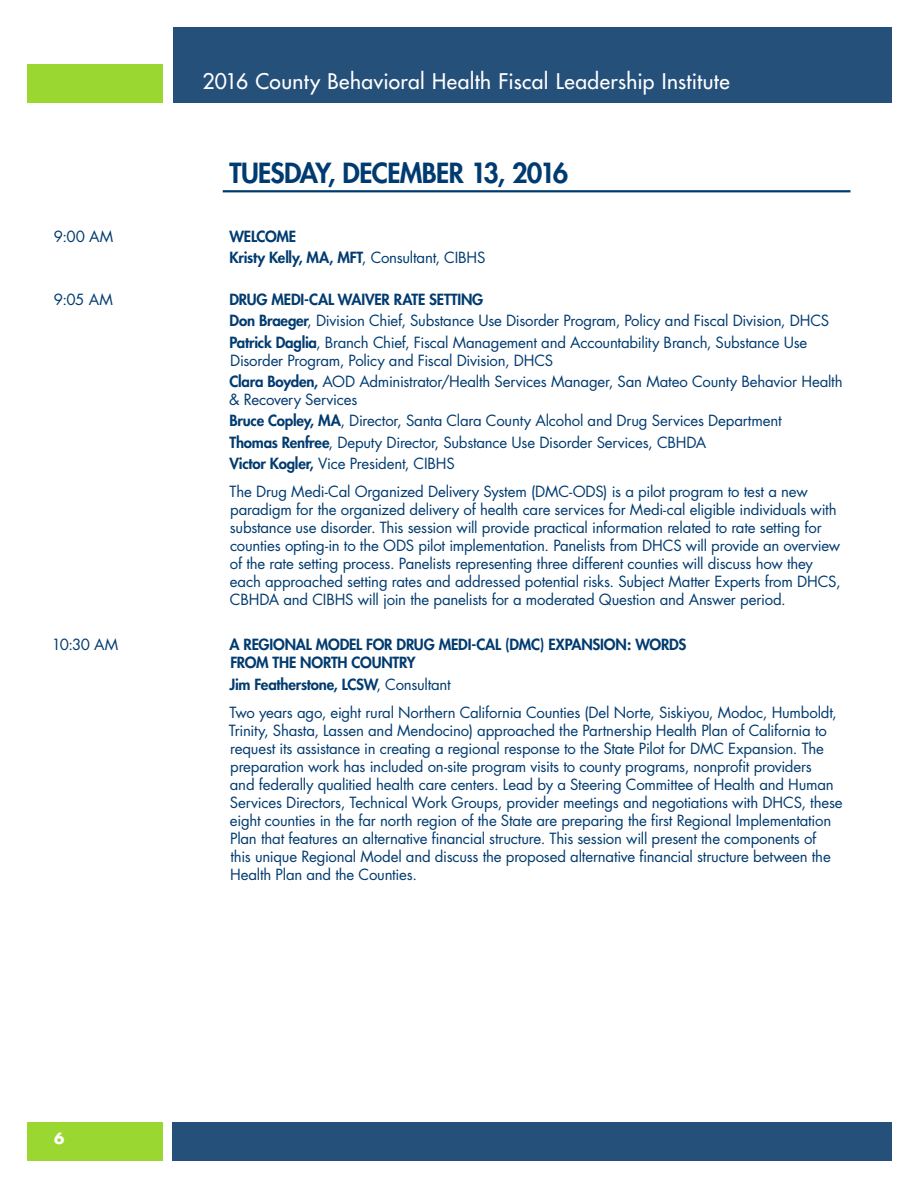
<style>
.page{position:relative;width:918px;height:1188px;background:#fff}
.page>*{position:absolute;margin:0;border:0;box-sizing:border-box;transform-origin:0 0}
.BASIC_LINE_w__right{font:800 27px "Futura";letter-spacing:-.025em;color:#003b70}
.t1{font:21px "Futura";letter-spacing:.015em;color:#fff}
.BASIC_LINE_w__right-2{font:15px/18px "Futura";letter-spacing:-.015em;color:#003b70}
.BASIC_LINE_w__right-3{font:800 15px/18px "Futura";letter-spacing:-.015em;color:#003b70}
.t2{font:700 15px "Futura";color:#fff}
.s1{font-weight:400}
.s2{font-weight:800}
</style>
<div class="page">
<div style="left:27px;top:1122px;width:135px;height:39px;background:#9bd731"></div>
<div style="left:172px;top:1122px;width:746px;height:39px;background:#24507a"></div>
<div style="left:173px;top:27px;width:745px;height:76px;background:#24507a"></div>
<div style="left:27px;top:64px;width:135px;height:39px;background:#9bd731"></div>
<div style="left:892px;top:1109px;width:26px;height:59px;background:#fff"></div>
<div style="left:892px;top:17px;width:26px;height:95px;background:#fff"></div>
<hr style="left:223px;top:190px;width:627px;height:2px;background:#003b70">
<h2 class="t1" style="left:203px;top:68px;width:529px">2016 County Behavioral Health Fiscal Leadership Institute</h2>
<p class="BASIC_LINE_w__right" style="left:230px;top:156px;width:340px">TUESDAY, DECEMBER 13, 2016</p>
<p class="BASIC_LINE_w__right-2" style="left:54px;top:227px;width:61px">9:00 AM</p>
<p class="BASIC_LINE_w__right-3" style="left:229px;top:227px;width:68px">WELCOME</p>
<p class="BASIC_LINE_w__right-3" style="left:230px;top:249px;width:258px">Kristy Kelly, MA, MFT<span class="s1">, Consultant, CIBHS</span></p>
<p class="BASIC_LINE_w__right-2" style="left:54px;top:290px;width:61px">9:05 AM</p>
<p class="BASIC_LINE_w__right-3" style="left:230px;top:290px;width:255px">DRUG MEDI-CAL WAIVER RATE SETTING</p>
<p class="BASIC_LINE_w__right-2" style="left:230px;top:312px;width:601px"><span class="s2">Don Braeger</span>, Division Chief, Substance Use Disorder Program, Policy and Fiscal Division, DHCS</p>
<p class="BASIC_LINE_w__right-2" style="left:230px;top:333px;width:579px"><span class="s2">Patrick Daglia</span>, Branch Chief, Fiscal Management and Accountability Branch, Substance Use<br>Disorder Program, Policy and Fiscal Division, DHCS</p>
<p class="BASIC_LINE_w__right-2" style="left:229px;top:372px;width:615px"><span class="s2">Clara Boyden,</span> AOD Administrator/Health Services Manager, San Mateo County Behavior Health &amp; Recovery Services</p>
<p class="BASIC_LINE_w__right-2" style="left:230px;top:412px;width:554px"><span class="s2">Bruce Copley, MA</span>, Director, Santa Clara County Alcohol and Drug Services Department</p>
<p class="BASIC_LINE_w__right-2" style="left:230px;top:433px;width:478px"><span class="s2">Thomas Renfree</span>, Deputy Director, Substance Use Disorder Services, CBHDA</p>
<p class="BASIC_LINE_w__right-2" style="left:230px;top:454px;width:227px"><span class="s2">Victor Kogler,</span> Vice President, CIBHS</p>
<p class="BASIC_LINE_w__right-2" style="left:230px;top:483px;width:613px">The Drug Medi-Cal Organized Delivery System (DMC-ODS) is a pilot program to test a new paradigm for the organized delivery of health care services for Medi-cal eligible individuals with substance use disorder. This session will provide practical information related to rate setting for counties opting-in to the ODS pilot implementation. Panelists from DHCS will provide an overview of the rate setting process. Panelists representing three different counties will discuss how they each approached setting rates and addressed potential risks. Subject Matter Experts from DHCS, CBHDA and CIBHS will join the panelists for a moderated Question and Answer period.</p>
<p class="BASIC_LINE_w__right-2" style="left:52px;top:636px;width:68px">10:30 AM</p>
<p class="BASIC_LINE_w__right-3" style="left:230px;top:636px;width:458px">A REGIONAL MODEL FOR DRUG MEDI-CAL (DMC) EXPANSION: WORDS<br>FROM THE NORTH COUNTRY</p>
<p class="BASIC_LINE_w__right-3" style="left:230px;top:675px;width:223px">Jim Featherstone, LCSW<span class="s1">, Consultant</span></p>
<p class="BASIC_LINE_w__right-2" style="left:229px;top:703px;width:615px">Two years ago, eight rural Northern California Counties (Del Norte, Siskiyou, Modoc, Humboldt, Trinity, Shasta, Lassen and Mendocino) approached the Partnership Health Plan of California to request its assistance in creating a regional response to the State Pilot for DMC Expansion. The preparation work has included on-site program visits to county programs, nonprofit providers<br>and federally qualitied health care centers. Lead by a Steering Committee of Health and Human Services Directors, Technical Work Groups, provider meetings and negotiations with DHCS, these eight counties in the far north region of the State are preparing the first Regional Implementation Plan that features an alternative financial structure. This session will present the components of<br>this unique Regional Model and discuss the proposed alternative financial structure between the Health Plan and the Counties.</p>
<p class="t2" style="left:54px;top:1127px;width:12px">6</p>
</div>
